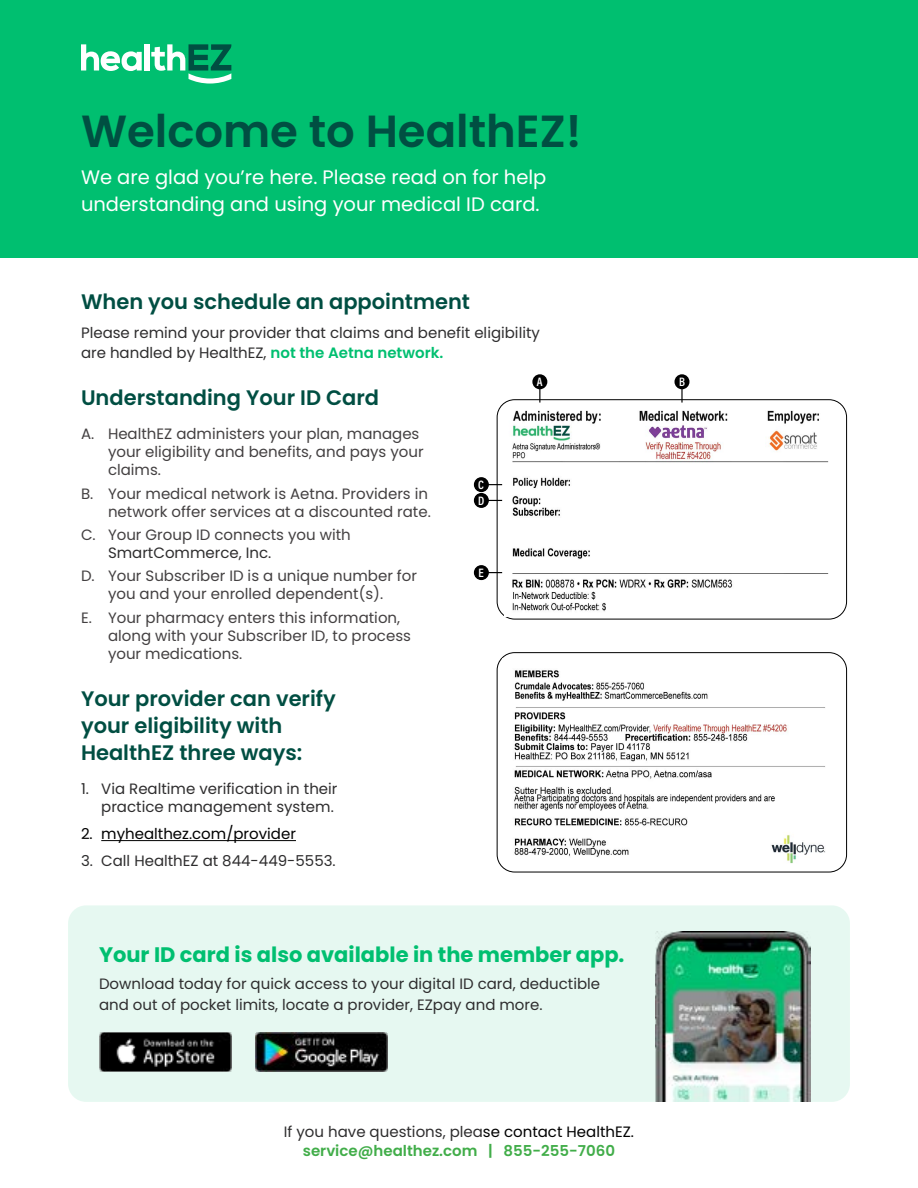
<style>
.page{position:relative;width:918px;height:1188px;background:#fff}
.page>*{position:absolute;margin:0;border:0;box-sizing:border-box;transform-origin:0 0}
.t1{font:600 45px "Poppins";color:#004f42}
.t2{font:600 21px/27px "Poppins";color:#004e42}
.t3{font:700 21px "Poppins";color:#00bf70}
.t4{font:19.5px/27px "Poppins";color:#fff}
.t5{font:15px/18px "Poppins";color:#434041}
.t6{font:15px/18px "Poppins";color:#2e2d2e}
.t7{font:600 15px/19.5px "Poppins";color:#41ad49;text-align:center}
.t8{font:15px "Poppins";color:#000}
.t9{font:12.3px "Acumin Variable Concept";color:#fff}
.s1{font-weight:600;color:#00bf70}
.s2{font-weight:400;color:#2e2d2e}
.s3{font-weight:400;color:#000}
</style>
<div class="page">
<div style="left:497px;top:399px;width:350px;height:220px;border:1px solid #000;border-radius:18px"></div>
<div style="left:497px;top:652px;width:350px;height:220px;border:1px solid #000;border-radius:18px"></div>
<div style="left:533px;top:375px;width:14px;height:13px;background:#000;border-radius:50%"></div>
<div style="left:532px;top:374px;width:15px;height:15px;border:2px solid #000;border-radius:50%"></div>
<svg style="left:539px;top:386px;width:1px;height:17px"></svg>
<div style="left:675px;top:375px;width:14px;height:13px;background:#000;border-radius:50%"></div>
<div style="left:675px;top:374px;width:14px;height:15px;border:2px solid #000;border-radius:50%"></div>
<hr style="left:681px;top:382px;width:2px;height:21px;background:#000">
<div style="left:475px;top:478px;width:13px;height:13px;background:#000;border-radius:50%"></div>
<div style="left:474px;top:477px;width:15px;height:15px;border:2px solid #000;border-radius:50%"></div>
<svg style="left:486px;top:484px;width:16px;height:1px"></svg>
<div style="left:475px;top:494px;width:13px;height:13px;background:#000;border-radius:50%"></div>
<div style="left:474px;top:493px;width:15px;height:15px;border:2px solid #000;border-radius:50%"></div>
<svg style="left:486px;top:500px;width:16px;height:1px"></svg>
<div style="left:475px;top:566px;width:13px;height:13px;background:#000;border-radius:50%"></div>
<div style="left:474px;top:565px;width:15px;height:15px;border:2px solid #000;border-radius:50%"></div>
<svg style="left:486px;top:572px;width:16px;height:1px"></svg>
<hr style="left:101px;top:840px;width:195px;height:1px;background:#000">
<div style="left:68px;top:905px;width:782px;height:197px;background:#e6f8f1;border-radius:18px"></div>
<img style="left:255px;top:1032px;width:133px;height:39px">
<img style="left:99px;top:1032px;width:133px;height:39px">
<img style="left:655px;top:931px;width:155px;height:171px">
<div style="left:0;top:0;width:918px;height:258px;background:#00bf70"></div>
<svg style="left:81px;top:44px;width:61px;height:27px"></svg>
<div style="left:145px;top:44px;width:5px;height:27px;background:#fff"></div>
<svg style="left:151px;top:44px;width:80px;height:40px"></svg>
<img style="left:514px;top:670px;width:311px;height:194px">
<img style="left:504px;top:410px;width:325px;height:206px">
<h1 class="t1" style="left:81px;top:105px;width:502px">Welcome to HealthEZ!</h1>
<h3 class="t4" style="left:81px;top:164px;width:467px">We are glad you’re here. Please read on for help understanding and using your medical ID card.</h3>
<h2 class="t2" style="left:81px;top:288px;width:391px">When you schedule an appointment</h2>
<p class="t6" style="left:81px;top:323px;width:460px;line-height:19.5px">Please remind your provider that claims and benefit eligibility are handled by HealthEZ, <span class="s1">not the Aetna network.</span></p>
<h2 class="t2" style="left:81px;top:385px;width:300px">Understanding Your ID Card</h2>
<p class="t5" style="left:108px;top:425px;width:317px;text-indent:-27px">A. HealthEZ administers your plan, manages your eligibility and benefits, and pays your claims.</p>
<p class="t5" style="left:81px;top:484px;width:351px;text-align:right">B. Your medical network is Aetna. Providers in network offer services at a discounted rate.</p>
<p class="t5" style="left:81px;top:526px;width:271px">C. Your Group ID connects you with</p>
<p class="t6" style="left:108px;top:544px;width:165px">SmartCommerce, Inc.</p>
<p class="t5" style="left:81px;top:567px;width:338px;text-align:center">D. Your Subscriber ID is a unique number for you and your enrolled dependent(s).</p>
<p class="t5" style="left:108px;top:609px;width:305px;text-indent:-27px">E. Your pharmacy enters this information, along with your Subscriber ID, to process your medications.</p>
<h2 class="t2" style="left:81px;top:686px;width:256px">Your provider can verify your eligibility with<br>HealthEZ three ways:</h2>
<p class="t6" style="left:81px;top:780px;width:258px;text-align:right">1. Via Realtime verification in their practice management system.</p>
<p class="t8" style="left:81px;top:825px;width:216px">2. myhealthez.com/provider</p>
<p class="t6" style="left:81px;top:852px;width:256px">3. Call HealthEZ at 844-449-5553.</p>
<p class="t9" style="left:478px;top:476px;width:7px">C</p>
<p class="t9" style="left:478px;top:492px;width:8px">D</p>
<p class="t9" style="left:479px;top:564px;width:7px">E</p>
<p class="t9" style="left:537px;top:373px;width:7px">A</p>
<p class="t9" style="left:679px;top:374px;width:8px">B</p>
<h2 class="t3" style="left:99px;top:942px;width:527px">Your ID card is also available in the member app.</h2>
<p class="t6" style="left:99px;top:973px;width:503px;line-height:21px">Download today for quick access to your digital ID card, deductible and out of pocket limits, locate a provider, EZpay and more.</p>
<p class="t7" style="left:284px;top:1122px;width:352px"><span class="s2">If you have questions, plea</span><span class="s3">se contact HealthEZ. </span>service@healthez.com | 855-255-7060</p>
</div>
